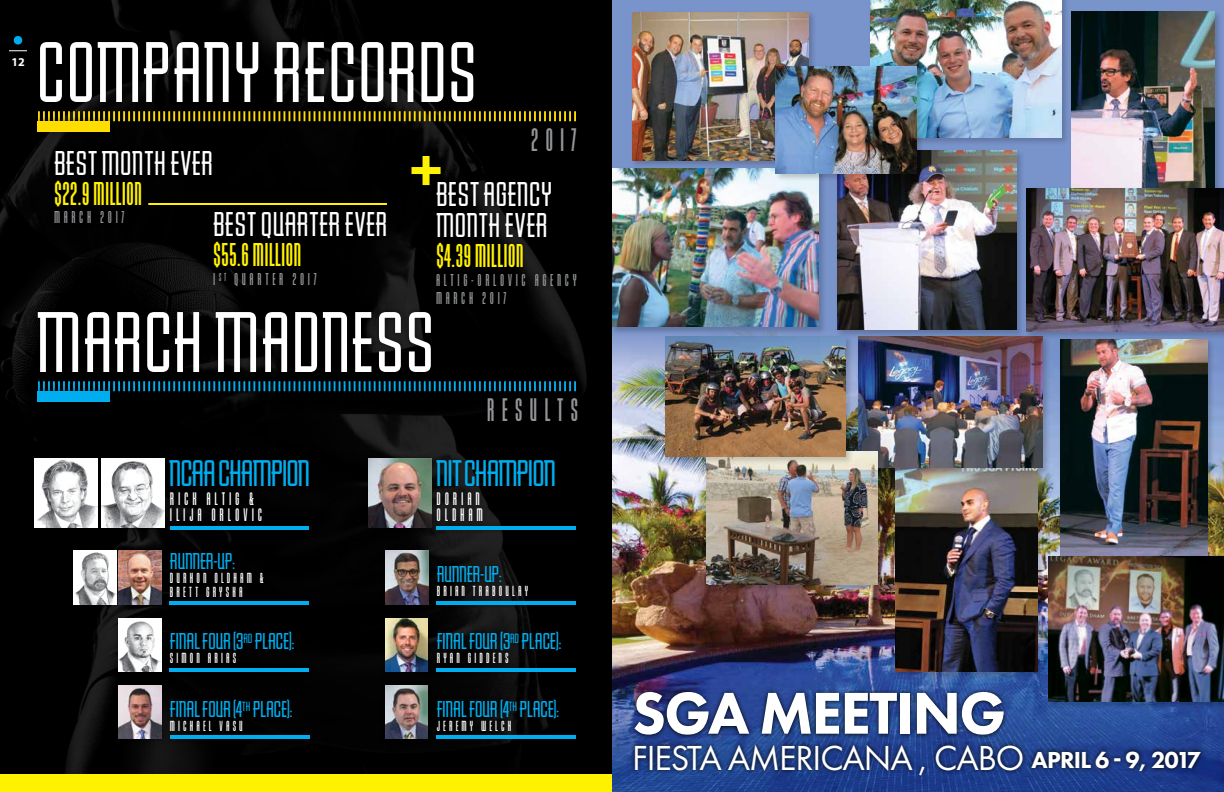
<style>
.page{position:relative;width:1224px;height:792px;background:#fff}
.page>*{position:absolute;margin:0;border:0;box-sizing:border-box;transform-origin:0 0}
.t1{font:500 90px "Baucher Got URW Alt Ext";color:#fff}
.t2{font:800 61.2px "Futura PT";letter-spacing:-.03em;color:#fff}
.t3{font:500 38.8px "Baucher Got URW Alt Ext";letter-spacing:-.04em;color:#00aeef}
.t4{font:36.1px "Futura PT";letter-spacing:-.03em;color:#fff}
.t5{font:500 36px/30.5px "Baucher Got URW Alt Ext";letter-spacing:.005em;color:#fff}
.t6{font:500 34.6px "Baucher Got URW";color:#fff200}
.t7{font:500 34.2px "Baucher Got URW";letter-spacing:.2em;color:#939598}
.t8{font:500 24px "Baucher Got URW Alt Ext";letter-spacing:-.02em;color:#00aeef}
.t9{font:500 19px/16px "Baucher Got URW";letter-spacing:.2em;color:#fff}
.t10{font:500 18px/18.5px "Baucher Got URW";letter-spacing:.2em;color:#939598}
.t11{font:500 15.3px/14px "Baucher Got URW";letter-spacing:.2em;color:#fff}
.t12{font:700 12px "Myriad Pro";color:#fff}
.s1{font-weight:800;font-size:24px}
</style>
<div class="page">
<img style="left:0;top:0;width:612px;height:774px">
<div style="left:0;top:774px;width:614px;height:18px;background:#fff200"></div>
<div style="left:33px;top:307px;width:403px;height:70px;background:#000"></div>
<div style="left:165px;top:455px;width:149px;height:36px;background:#000"></div>
<div style="left:432px;top:455px;width:128px;height:36px;background:#000;opacity:.5"></div>
<div style="left:483px;top:394px;width:99px;height:32px;background:#000"></div>
<div style="left:527px;top:123px;width:54px;height:33px;background:#000"></div>
<div style="left:166px;top:487px;width:100px;height:39px;background:#000"></div>
<div style="left:432px;top:488px;width:55px;height:38px;background:#000;opacity:.5"></div>
<div style="left:35px;top:37px;width:443px;height:70px;background:#000"></div>
<div style="left:33px;top:376px;width:548px;height:20px;background:#000"></div>
<svg style="left:38px;top:381px;width:538px;height:10px"></svg>
<div style="left:33px;top:106px;width:548px;height:20px;background:#000"></div>
<svg style="left:38px;top:111px;width:538px;height:10px"></svg>
<div style="left:33px;top:386px;width:82px;height:21px;background:#000;opacity:.5"></div>
<div style="left:38px;top:391px;width:72px;height:11px;background:#00aeef"></div>
<div style="left:33px;top:116px;width:82px;height:21px;background:#000;opacity:.5"></div>
<div style="left:38px;top:121px;width:72px;height:11px;background:#fd0"></div>
<div style="left:612px;top:0;width:612px;height:792px;background:#7993cb"></div>
<div style="left:29px;top:453px;width:141px;height:80px;background:#000;opacity:.5"></div>
<img style="left:102px;top:458px;width:62px;height:70px">
<img style="left:35px;top:458px;width:62px;height:70px">
<div style="left:363px;top:453px;width:73px;height:80px;background:#000;opacity:.5"></div>
<img style="left:368px;top:458px;width:63px;height:70px">
<div style="left:165px;top:568px;width:103px;height:34px;background:#000"></div>
<div style="left:166px;top:548px;width:73px;height:26px;background:#000"></div>
<div style="left:69px;top:546px;width:97px;height:63px;background:#000;opacity:.5"></div>
<img style="left:74px;top:551px;width:42px;height:53px">
<img style="left:119px;top:551px;width:42px;height:53px">
<div style="left:432px;top:581px;width:101px;height:20px;background:#000;opacity:.5"></div>
<div style="left:433px;top:561px;width:73px;height:26px;background:#000;opacity:.5"></div>
<div style="left:381px;top:546px;width:52px;height:63px;background:#000;opacity:.5"></div>
<img style="left:386px;top:551px;width:42px;height:53px">
<div style="left:165px;top:648px;width:76px;height:20px;background:#000"></div>
<div style="left:166px;top:627px;width:133px;height:28px;background:#000"></div>
<div style="left:114px;top:613px;width:52px;height:64px;background:#000;opacity:.5"></div>
<img style="left:119px;top:618px;width:42px;height:54px">
<div style="left:432px;top:648px;width:82px;height:20px;background:#000"></div>
<div style="left:433px;top:627px;width:133px;height:28px;background:#000;opacity:.5"></div>
<div style="left:381px;top:613px;width:52px;height:64px;background:#000"></div>
<img style="left:386px;top:618px;width:42px;height:54px">
<div style="left:165px;top:716px;width:82px;height:20px;background:#000"></div>
<div style="left:166px;top:694px;width:131px;height:29px;background:#000"></div>
<div style="left:114px;top:681px;width:52px;height:63px;background:#000;opacity:.5"></div>
<img style="left:119px;top:686px;width:42px;height:53px">
<div style="left:432px;top:716px;width:84px;height:20px;background:#000"></div>
<div style="left:433px;top:694px;width:131px;height:29px;background:#000"></div>
<div style="left:381px;top:681px;width:52px;height:63px;background:#000"></div>
<img style="left:386px;top:686px;width:42px;height:53px">
<div style="left:165px;top:521px;width:149px;height:13px;background:#000"></div>
<hr style="left:170px;top:526px;width:139px;height:4px;background:#00aeef">
<div style="left:432px;top:521px;width:149px;height:13px;background:#000;opacity:.5"></div>
<hr style="left:437px;top:526px;width:139px;height:4px;background:#00aeef">
<div style="left:165px;top:596px;width:149px;height:13px;background:#000"></div>
<hr style="left:170px;top:601px;width:139px;height:3px;background:#00aeef">
<div style="left:432px;top:596px;width:149px;height:13px;background:#000;opacity:.5"></div>
<hr style="left:437px;top:601px;width:139px;height:3px;background:#00aeef">
<div style="left:165px;top:663px;width:149px;height:13px;background:#000"></div>
<hr style="left:170px;top:668px;width:139px;height:3px;background:#00aeef">
<div style="left:432px;top:663px;width:149px;height:13px;background:#000;opacity:.5"></div>
<hr style="left:437px;top:668px;width:139px;height:3px;background:#00aeef">
<div style="left:165px;top:731px;width:149px;height:13px;background:#000;opacity:.5"></div>
<hr style="left:170px;top:736px;width:139px;height:3px;background:#00aeef">
<div style="left:432px;top:731px;width:149px;height:13px;background:#000;opacity:.5"></div>
<hr style="left:437px;top:736px;width:139px;height:3px;background:#00aeef">
<div style="left:50px;top:146px;width:167px;height:82px;background:#000"></div>
<div style="left:209px;top:207px;width:182px;height:84px;background:#000"></div>
<div style="left:432px;top:177px;width:149px;height:132px;background:#000"></div>
<div style="left:412px;top:167px;width:29px;height:7px;background:#fff200"></div>
<div style="left:423px;top:156px;width:7px;height:29px;background:#fff200"></div>
<div style="left:143px;top:198px;width:249px;height:12px;background:#000"></div>
<hr style="left:148px;top:203px;width:239px;height:2px;background:#fff200">
<img style="left:612px;top:336px;width:612px;height:320px">
<svg style="left:612px;top:656px;width:612px;height:136px;background:#2a478f"></svg>
<svg style="left:630px;top:687px;width:379px;height:53px;background:#192c5a"></svg>
<svg style="left:630px;top:740px;width:398px;height:40px;background:#1b3878"></svg>
<svg style="left:1027px;top:746px;width:179px;height:30px;background:#172f6c"></svg>
<div style="left:893px;top:464px;width:152px;height:217px;background:#000;opacity:.2"></div>
<img style="left:895px;top:477px;width:142px;height:195px">
<div style="left:630px;top:10px;width:187px;height:159px;background:#000;opacity:.2"></div>
<img style="left:632px;top:12px;width:177px;height:148px">
<div style="left:868px;top:0;width:202px;height:146px;background:#000;opacity:.2"></div>
<img style="left:870px;top:0;width:192px;height:138px">
<div style="left:1058px;top:337px;width:157px;height:231px;background:#000;opacity:.2"></div>
<img style="left:1060px;top:340px;width:147px;height:215px">
<div style="left:610px;top:166px;width:217px;height:170px;background:#000;opacity:.2"></div>
<img style="left:612px;top:168px;width:207px;height:159px">
<div style="left:835px;top:149px;width:190px;height:189px;background:#000;opacity:.2"></div>
<img style="left:837px;top:150px;width:180px;height:180px">
<div style="left:1047px;top:555px;width:177px;height:154px;background:#000;opacity:.2"></div>
<img style="left:1048px;top:556px;width:176px;height:146px">
<div style="left:1069px;top:10px;width:154px;height:193px;background:#000;opacity:.2"></div>
<img style="left:1071px;top:11px;width:144px;height:175px">
<div style="left:856px;top:334px;width:195px;height:143px;background:#000;opacity:.2"></div>
<img style="left:858px;top:336px;width:185px;height:132px">
<div style="left:1024px;top:186px;width:200px;height:154px;background:#000;opacity:.2"></div>
<img style="left:1026px;top:188px;width:198px;height:144px">
<div style="left:704px;top:450px;width:182px;height:143px;background:#000;opacity:.2"></div>
<img style="left:706px;top:451px;width:172px;height:134px">
<div style="left:663px;top:334px;width:191px;height:131px;background:#000;opacity:.2"></div>
<img style="left:665px;top:336px;width:181px;height:121px">
<div style="left:774px;top:64px;width:150px;height:118px;background:#000;opacity:.2"></div>
<img style="left:776px;top:66px;width:140px;height:108px">
<svg style="left:9px;top:50px;width:18px;height:1px"></svg>
<div style="left:14px;top:36px;width:8px;height:9px;background:#00aeef;border-radius:50%"></div>
<p class="t12" style="left:11px;top:55px;width:15px">12</p>
<h1 class="t1" style="left:36px;top:26px;width:443px">COMPANY RECORDS</h1>
<h3 class="t5" style="left:54px;top:149px;width:161px">BEST MONTH EVER</h3>
<h3 class="t6" style="left:54px;top:177px;width:90px">$22.9 MILLION</h3>
<p class="t10" style="left:54px;top:209px;width:72px">MARCH 2017</p>
<h3 class="t5" style="left:213px;top:210px;width:176px">BEST QUARTER EVER</h3>
<h3 class="t6" style="left:213px;top:238px;width:90px">$55.6 MILLION</h3>
<p class="t10" style="left:213px;top:270px;width:105px">1<sup>ST</sup> QUARTER 2017</p>
<h3 class="t7" style="left:531px;top:122px;width:48px">2017</h3>
<h3 class="t5" style="left:436px;top:180px;width:118px">BEST AGENCY<br>MONTH EVER</h3>
<h3 class="t6" style="left:436px;top:238px;width:89px">$4.39 MILLION</h3>
<p class="t10" style="left:436px;top:271px;width:142px">ALTIG-ORLOVIC AGENCY<br>MARCH 2017</p>
<h1 class="t1" style="left:36px;top:296px;width:400px">MARCH MADNESS</h1>
<h3 class="t7" style="left:487px;top:393px;width:93px">RESULTS</h3>
<h3 class="t3" style="left:169px;top:453px;width:143px">NCAA CHAMPION</h3>
<h3 class="t3" style="left:436px;top:453px;width:122px">NIT CHAMPION</h3>
<p class="t9" style="left:170px;top:492px;width:94px">RICK ALTIG &amp;<br>ILIJA ORLOVIC</p>
<p class="t9" style="left:437px;top:492px;width:48px">DORIAN<br>OLDHAM</p>
<p class="t8" style="left:170px;top:549px;width:67px">RUNNER-UP:</p>
<p class="t11" style="left:170px;top:571px;width:95px">DURHON OLDHAM &amp;<br>BRETT GRYSKA</p>
<p class="t8" style="left:170px;top:629px;width:126px">FINAL FOUR (3<sup>RD</sup> PLACE):</p>
<p class="t11" style="left:170px;top:652px;width:68px">SIMON ARIAS</p>
<p class="t8" style="left:170px;top:697px;width:124px">FINAL FOUR (4<sup>TH</sup> PLACE):</p>
<p class="t11" style="left:170px;top:719px;width:74px">MICHAEL VASU</p>
<p class="t8" style="left:437px;top:562px;width:67px">RUNNER-UP:</p>
<p class="t11" style="left:437px;top:584px;width:93px">BRIAN TRABOULAY</p>
<p class="t8" style="left:437px;top:629px;width:126px">FINAL FOUR (3<sup>RD</sup> PLACE):</p>
<p class="t11" style="left:437px;top:652px;width:74px">RYAN GIDDENS</p>
<p class="t8" style="left:437px;top:697px;width:124px">FINAL FOUR (4<sup>TH</sup> PLACE):</p>
<p class="t11" style="left:437px;top:719px;width:76px">JEREMY WELCH</p>
<h2 class="t2" style="left:632px;top:675px;width:375px">SGA MEETING</h2>
<h3 class="t4" style="left:632px;top:736px;width:571px">FIESTA AMERICANA , CABO <span class="s1">APRIL 6 - 9, 2017</span></h3>
</div>
